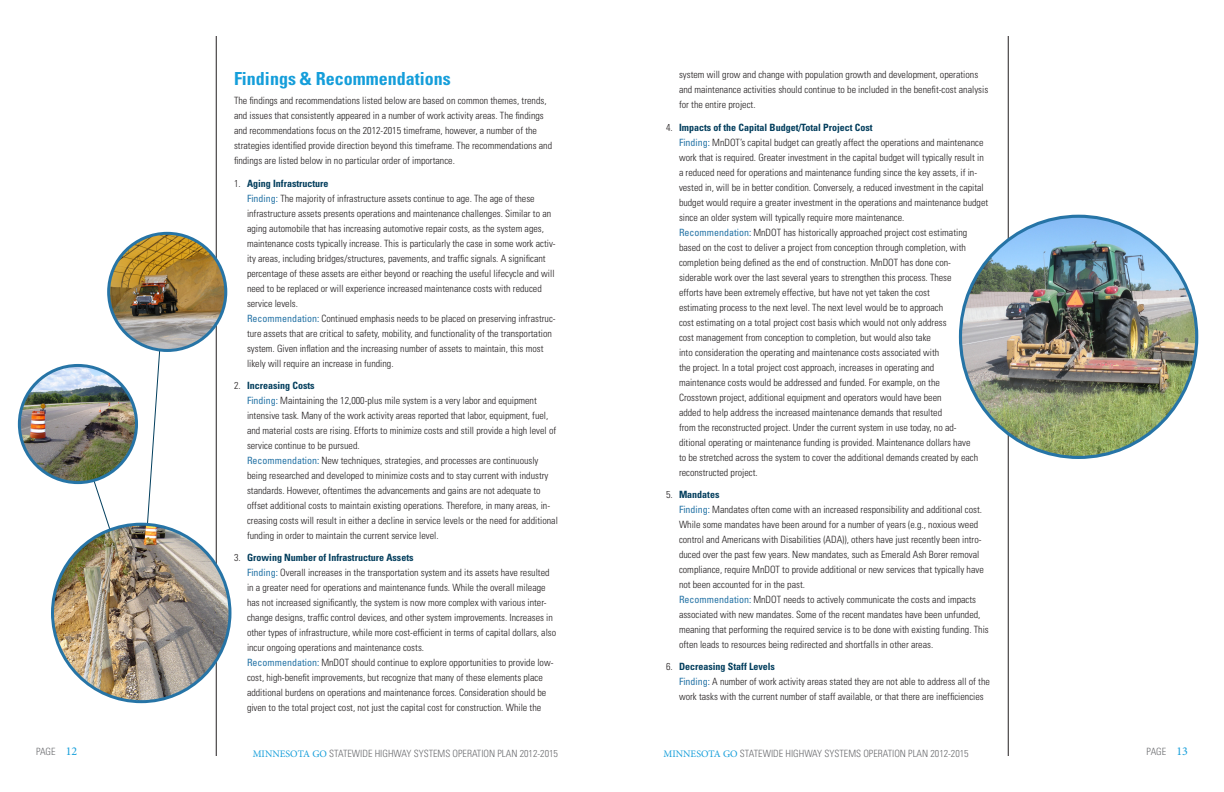
<style>
.page{position:relative;width:1224px;height:792px;background:#fff}
.page>*{position:absolute;margin:0;border:0;box-sizing:border-box;transform-origin:0 0}
.Heading_1{font:700 condensed 18px "Univers";color:#159eda}
.body{font:300 condensed 10px/15px "Univers";color:#231f20}
.t1{font:300 condensed 10px "Univers";color:#6c6d70}
.s1{font-weight:700;color:#033e5d}
.s2{font-weight:400;color:#2674a6}
.s3{font-family:"Minion Pro";font-weight:400;font-stretch:normal;font-size:12px;color:#159eda}
.s4{font-family:"Minion Pro";font-weight:400;font-stretch:normal;color:#159eda}
</style>
<div class="page">
<hr style="left:1008px;top:36px;width:1px;height:720px;background:#231f20">
<hr style="left:216px;top:36px;width:1px;height:720px;background:#231f20">
<svg style="left:76px;top:300px;width:88px;height:252px"></svg>
<img style="left:52px;top:524px;width:178px;height:178px;border-radius:89px">
<img style="left:19px;top:365px;width:118px;height:118px;border-radius:59px">
<div style="left:18px;top:364px;width:120px;height:120px;border:3px solid #2674a6;border-radius:50%"></div>
<img style="left:109px;top:233px;width:117px;height:117px;border-radius:59px">
<div style="left:107px;top:232px;width:120px;height:120px;border:3px solid #2674a6;border-radius:50%"></div>
<img style="left:960px;top:216px;width:237px;height:241px">
<p class="Heading_1" style="left:234px;top:67px;width:218px">Findings &amp; Recommendations</p>
<p class="body" style="left:234px;top:93px;width:320px">The findings and recommendations listed below are based on common themes, trends, and issues that consistently appeared in a number of work activity areas. The findings and recommendations focus on the 2012-2015 timeframe, however, a number of the strategies identified provide direction beyond this timeframe. The recommendations and findings are listed below in no particular order of importance.</p>
<p class="body" style="left:247px;top:176px;width:310px;text-indent:-13px">1. <span class="s1">Aging Infrastructure<br></span><span class="s2">Finding:</span> The majority of infrastructure assets continue to age. The age of these infrastructure assets presents operations and maintenance challenges. Similar to an aging automobile that has increasing automotive repair costs, as the system ages, maintenance costs typically increase. This is particularly the case in some work activ&shy;ity areas, including bridges/structures, pavements, and traffic signals. A significant percentage of these assets are either beyond or reaching the useful lifecycle and will need to be replaced or will experience increased maintenance costs with reduced service levels.<br><span class="s2">Recommendation:</span> Continued emphasis needs to be placed on preserving infrastruc&shy;ture assets that are critical to safety, mobility, and functionality of the transportation system. Given inflation and the increasing number of assets to maintain, this most likely will require an increase in funding.</p>
<p class="body" style="left:247px;top:378px;width:312px;text-indent:-13px">2. <span class="s1">Increasing Costs<br></span><span class="s2">Finding:</span> Maintaining the 12,000-plus mile system is a very labor and equipment intensive task. Many of the work activity areas reported that labor, equipment, fuel, and material costs are rising. Efforts to minimize costs and still provide a high level of service continue to be pursued.<br><span class="s2">Recommendation:</span> New techniques, strategies, and processes are continuously being researched and developed to minimize costs and to stay current with industry standards. However, oftentimes the advancements and gains are not adequate to offset additional costs to maintain existing operations. Therefore, in many areas, in&shy;creasing costs will result in either a decline in service levels or the need for additional funding in order to maintain the current service level.</p>
<p class="body" style="left:247px;top:550px;width:311px;text-indent:-13px">3. <span class="s1">Growing Number of Infrastructure Assets<br></span><span class="s2">Finding:</span> Overall increases in the transportation system and its assets have resulted in a greater need for operations and maintenance funds. While the overall mileage has not increased significantly, the system is now more complex with various inter&shy;change designs, traffic control devices, and other system improvements. Increases in other types of infrastructure, while more cost-efficient in terms of capital dollars, also incur ongoing operations and maintenance costs.<br><span class="s2">Recommendation:</span> MnDOT should continue to explore opportunities to provide low&shy;cost, high-benefit improvements, but recognize that many of these elements place additional burdens on operations and maintenance forces. Consideration should be given to the total project cost, not just the capital cost for construction. While the</p>
<p class="body" style="left:679px;top:67px;width:311px">system will grow and change with population growth and development, operations and maintenance activities should continue to be included in the benefit-cost analysis for the entire project.</p>
<p class="body" style="left:679px;top:120px;width:311px;text-indent:-13px">4. <span class="s1">Impacts of the Capital Budget/Total Project Cost<br></span><span class="s2">Finding:</span> MnDOT’s capital budget can greatly affect the operations and maintenance work that is required. Greater investment in the capital budget will typically result in a reduced need for operations and maintenance funding since the key assets, if in&shy;vested in, will be in better condition. Conversely, a reduced investment in the capital budget would require a greater investment in the operations and maintenance budget since an older system will typically require more maintenance.<br><span class="s2">Recommendation:</span> MnDOT has historically approached project cost estimating based on the cost to deliver a project from conception through completion, with completion being defined as the end of construction. MnDOT has done con-<br>siderable work over the last several years to strengthen this process. These<br>efforts have been extremely effective, but have not yet taken the cost<br>estimating process to the next level. The next level would be to approach<br>cost estimating on a total project cost basis which would not only address<br>cost management from conception to completion, but would also take<br>into consideration the operating and maintenance costs associated with<br>the project. In a total project cost approach, increases in operating and<br>maintenance costs would be addressed and funded. For example, on the<br>Crosstown project, additional equipment and operators would have been<br>added to help address the increased maintenance demands that resulted<br>from the reconstructed project. Under the current system in use today, no ad-<br>ditional operating or maintenance funding is provided. Maintenance dollars have<br>to be stretched across the system to cover the additional demands created by each reconstructed project.</p>
<p class="body" style="left:679px;top:487px;width:311px;text-indent:-13px">5. <span class="s1">Mandates<br></span><span class="s2">Finding:</span> Mandates often come with an increased responsibility and additional cost.<br>While some mandates have been around for a number of years (e.g., noxious weed control and Americans with Disabilities (ADA)), others have just recently been intro&shy;duced over the past few years. New mandates, such as Emerald Ash Borer removal compliance, require MnDOT to provide additional or new services that typically have not been accounted for in the past.<br><span class="s2">Recommendation:</span> MnDOT needs to actively communicate the costs and impacts associated with new mandates. Some of the recent mandates have been unfunded, meaning that performing the required service is to be done with existing funding. This often leads to resources being redirected and shortfalls in other areas.</p>
<p class="body" style="left:679px;top:659px;width:312px;text-indent:-13px">6. <span class="s1">Decreasing Staff Levels<br></span><span class="s2">Finding:</span> A number of work activity areas stated they are not able to address all of the work tasks with the current number of staff available, or that there are inefficiencies</p>
<p class="t1" style="left:36px;top:746px;width:43px">PAGE <span class="s3">12</span></p>
<p class="t1" style="left:253px;top:747px;width:307px"><span class="s4">MINNESOTA GO</span> STATEWIDE HIGHWAY SYSTEMS OPERATION PLAN 2012-2015</p>
<p class="t1" style="left:663px;top:747px;width:307px"><span class="s4">MINNESOTA GO</span> STATEWIDE HIGHWAY SYSTEMS OPERATION PLAN 2012-2015</p>
<p class="t1" style="left:1147px;top:746px;width:43px">PAGE <span class="s3">13</span></p>
</div>
